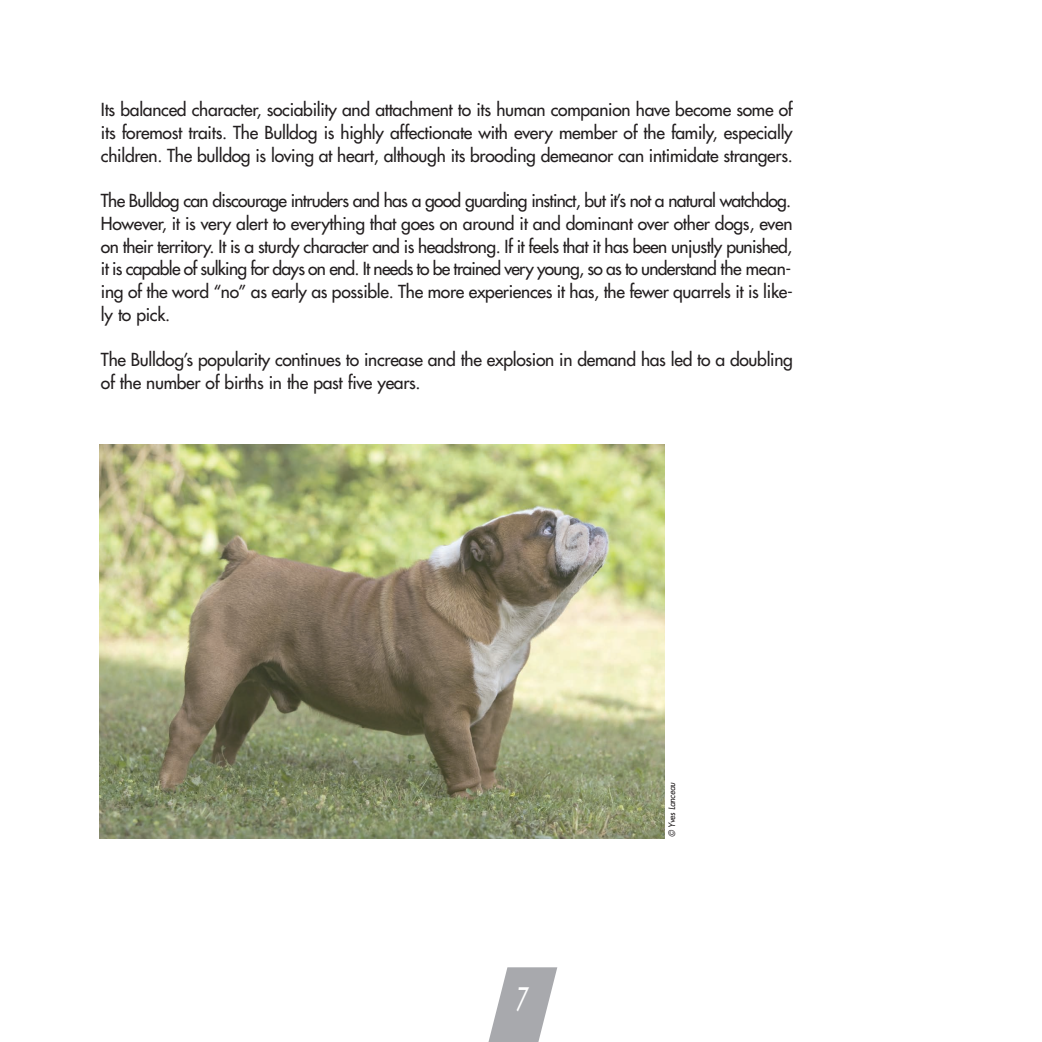
<style>
.page{position:relative;width:1042px;height:1042px;background:#fff}
.page>*{position:absolute;margin:0;border:0;box-sizing:border-box;transform-origin:0 0}
.t1{font:italic 31.5px "Futura";color:#fff;scale:.6 1}
.t2{font:17.5px/22.8px "Futura";letter-spacing:-.015em;color:#231f20;text-align:justify}
.t3{font:italic 8.75px "Futura";color:#231f20;scale:.95 1}
</style>
<div class="page">
<svg style="left:488px;top:967px;width:69px;height:75px"></svg>
<img style="left:99px;top:444px;width:566px;height:394px">
<p class="t2" style="left:101px;top:100px;width:693px">Its balanced character, sociability and attachment to its human companion have become some of its foremost traits. The Bulldog is highly affectionate with every member of the family, especially children. The bulldog is loving at heart, although its brooding demeanor can intimidate strangers.</p>
<p class="t2" style="left:101px;top:191px;width:693px">The Bulldog can discourage intruders and has a good guarding instinct, but it’s not a natural watchdog.<br>However, it is very alert to everything that goes on around it and dominant over other dogs, even on their territory. It is a sturdy character and is headstrong. If it feels that it has been unjustly punished, it is capable of sulking for days on end. It needs to be trained very young, so as to understand the mean&shy;ing of the word “no” as early as possible. The more experiences it has, the fewer quarrels it is like&shy;ly to pick.</p>
<p class="t2" style="left:101px;top:350px;width:693px">The Bulldog’s popularity continues to increase and the explosion in demand has led to a doubling of the number of births in the past five years.</p>
<h1 class="t1" style="left:516px;top:983px;width:20px">7</h1>
<p class="t3" style="left:667px;top:836px;width:59px;rotate:-90deg">© Yves Lanceau</p>
</div>
